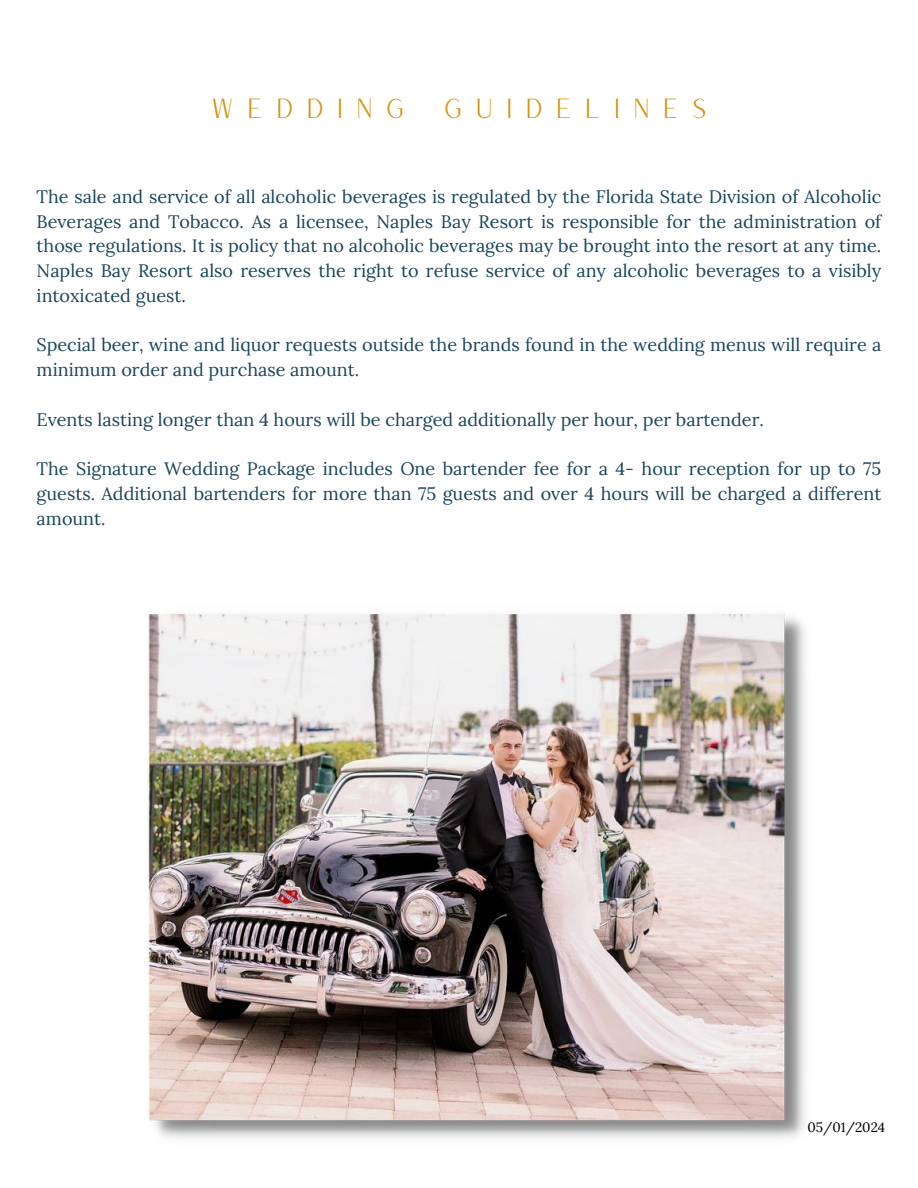
<style>
.page{position:relative;width:918px;height:1188px;background:#fff}
.page>*{position:absolute;margin:0;border:0;box-sizing:border-box;transform-origin:0 0}
.t1{font:27px "Versailles";letter-spacing:.45em;color:#d69413}
.t2{font:18px/24.8px "Lora";color:#1a455d;text-align:justify}
.t3{font:13.5px "Lora";color:#000}
</style>
<div class="page">
<img style="left:148px;top:613px;width:658px;height:526px">
<h1 class="t1" style="left:211px;top:91px;width:196px">WEDDING</h1>
<h1 class="t1" style="left:443px;top:91px;width:265px">GUIDELINES</h1>
<p class="t2" style="left:37px;top:184px;width:846px">The sale and service of all alcoholic beverages is regulated by the Florida State Division of Alcoholic Beverages and Tobacco. As a licensee, Naples Bay Resort is responsible for the administration of those regulations. It is policy that no alcoholic beverages may be brought into the resort at any time.<br>Naples Bay Resort also reserves the right to refuse service of any alcoholic beverages to a visibly intoxicated guest.</p>
<p class="t2" style="left:37px;top:333px;width:846px">Special beer, wine and liquor requests outside the brands found in the wedding menus will require a minimum order and purchase amount.</p>
<p class="t2" style="left:37px;top:407px;width:729px">Events lasting longer than 4 hours will be charged additionally per hour, per bartender.</p>
<p class="t2" style="left:37px;top:456px;width:846px">The Signature Wedding Package includes One bartender fee for a 4- hour reception for up to 75 guests. Additional bartenders for more than 75 guests and over 4 hours will be charged a different amount.</p>
<p class="t3" style="left:807px;top:1118px;width:79px">05/01/2024</p>
</div>
